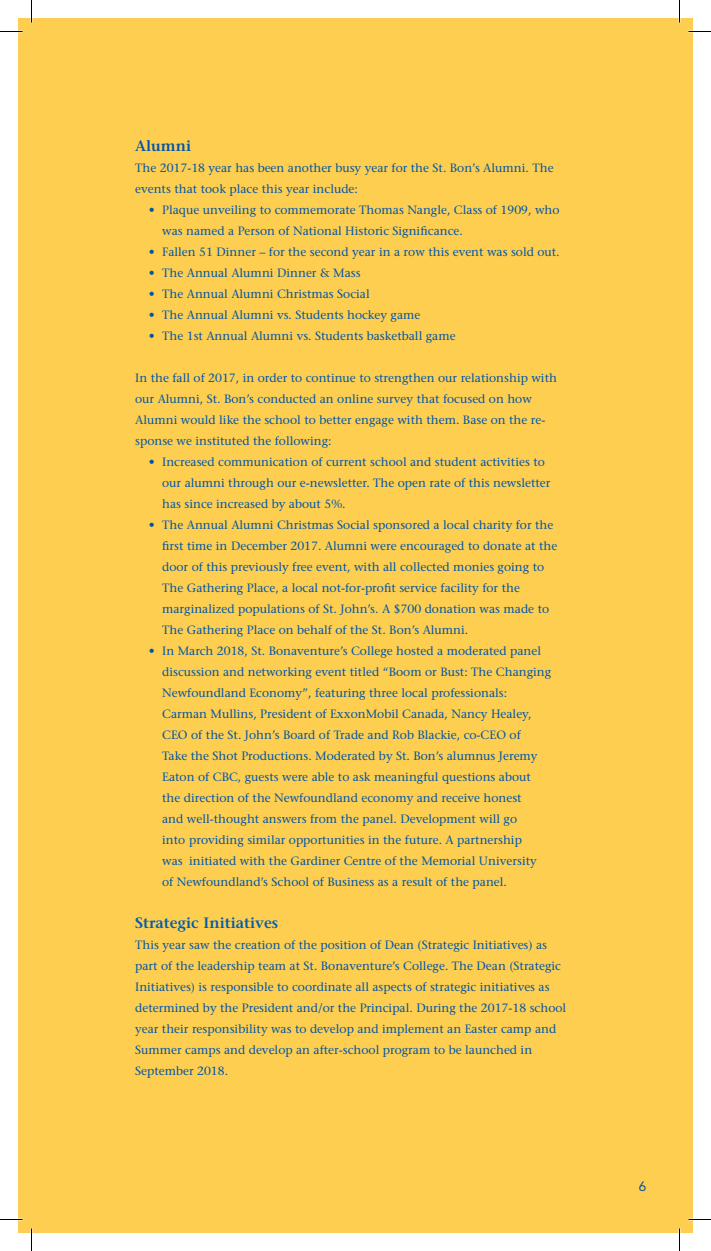
<style>
.page{position:relative;width:711px;height:1251px;background:#fff}
.page>*{position:absolute;margin:0;border:0;box-sizing:border-box;transform-origin:0 0}
.t1{font:600 15px "Stone Serif";color:#015dab}
.t2{font:600 15px "Stone Serif";color:#0154a6}
.t3{font:13.5px "Avenir LT Std";color:#0154a6}
.t4{font:12px/21px "Stone Serif";color:#0154a6}
</style>
<div class="page">
<div style="left:18px;top:18px;width:675px;height:1215px;background:#fece51"></div>
<svg style="left:0;top:31px;width:22px;height:1px"></svg>
<svg style="left:688px;top:31px;width:23px;height:1px"></svg>
<svg style="left:0;top:1219px;width:22px;height:1px"></svg>
<svg style="left:688px;top:1219px;width:23px;height:1px"></svg>
<svg style="left:31px;top:0;width:1px;height:22px"></svg>
<svg style="left:31px;top:1228px;width:1px;height:23px"></svg>
<svg style="left:679px;top:0;width:1px;height:22px"></svg>
<svg style="left:679px;top:1228px;width:1px;height:23px"></svg>
<p class="t2" style="left:135px;top:137px;width:58px">Alumni</p>
<p class="t4" style="left:135px;top:158px;width:420px">The 2017-18 year has been another busy year for the St. Bon’s Alumni. The events that took place this year include:</p>
<p class="t4" style="left:162px;top:200px;width:399px;text-indent:-14px">• Plaque unveiling to commemorate Thomas Nangle, Class of 1909, who was named a Person of National Historic Significance.</p>
<p class="t4" style="left:149px;top:242px;width:413px">• Fallen 51 Dinner – for the second year in a row this event was sold out.</p>
<p class="t4" style="left:149px;top:263px;width:213px">• The Annual Alumni Dinner &amp; Mass</p>
<p class="t4" style="left:149px;top:284px;width:223px">• The Annual Alumni Christmas Social</p>
<p class="t4" style="left:149px;top:305px;width:273px">• The Annual Alumni vs. Students hockey game</p>
<p class="t4" style="left:149px;top:326px;width:309px">• The 1st Annual Alumni vs. Students basketball game</p>
<p class="t4" style="left:135px;top:368px;width:423px">In the fall of 2017, in order to continue to strengthen our relationship with our Alumni, St. Bon’s conducted an online survey that focused on how Alumni would like the school to better engage with them. Base on the re&shy;sponse we instituted the following:</p>
<p class="t4" style="left:162px;top:452px;width:390px;text-indent:-14px">• Increased communication of current school and student activities to our alumni through our e-newsletter. The open rate of this newsletter has since increased by about 5%.</p>
<p class="t4" style="left:162px;top:515px;width:397px;text-indent:-14px">• The Annual Alumni Christmas Social sponsored a local charity for the first time in December 2017. Alumni were encouraged to donate at the door of this previously free event, with all collected monies going to The Gathering Place, a local not-for-profit service facility for the marginalized populations of St. John’s. A $700 donation was made to The Gathering Place on behalf of the St. Bon’s Alumni.</p>
<p class="t4" style="left:162px;top:641px;width:391px;text-indent:-14px">• In March 2018, St. Bonaventure’s College hosted a moderated panel discussion and networking event titled “Boom or Bust: The Changing Newfoundland Economy”, featuring three local professionals:<br>Carman Mullins, President of ExxonMobil Canada, Nancy Healey, CEO of the St. John’s Board of Trade and Rob Blackie, co-CEO of<br>Take the Shot Productions. Moderated by St. Bon’s alumnus Jeremy Eaton of CBC, guests were able to ask meaningful questions about the direction of the Newfoundland economy and receive honest<br>and well-thought answers from the panel. Development will go<br>into providing similar opportunities in the future. A partnership<br>was initiated with the Gardiner Centre of the Memorial University<br>of Newfoundland’s School of Business as a result of the panel.</p>
<p class="t1" style="left:135px;top:914px;width:145px">Strategic Initiatives</p>
<p class="t4" style="left:135px;top:935px;width:433px">This year saw the creation of the position of Dean (Strategic Initiatives) as part of the leadership team at St. Bonaventure’s College. The Dean (Strategic Initiatives) is responsible to coordinate all aspects of strategic initiatives as determined by the President and/or the Principal. During the 2017-18 school year their responsibility was to develop and implement an Easter camp and Summer camps and develop an after-school program to be launched in September 2018.</p>
<p class="t3" style="left:639px;top:1178px;width:9px">6</p>
</div>
